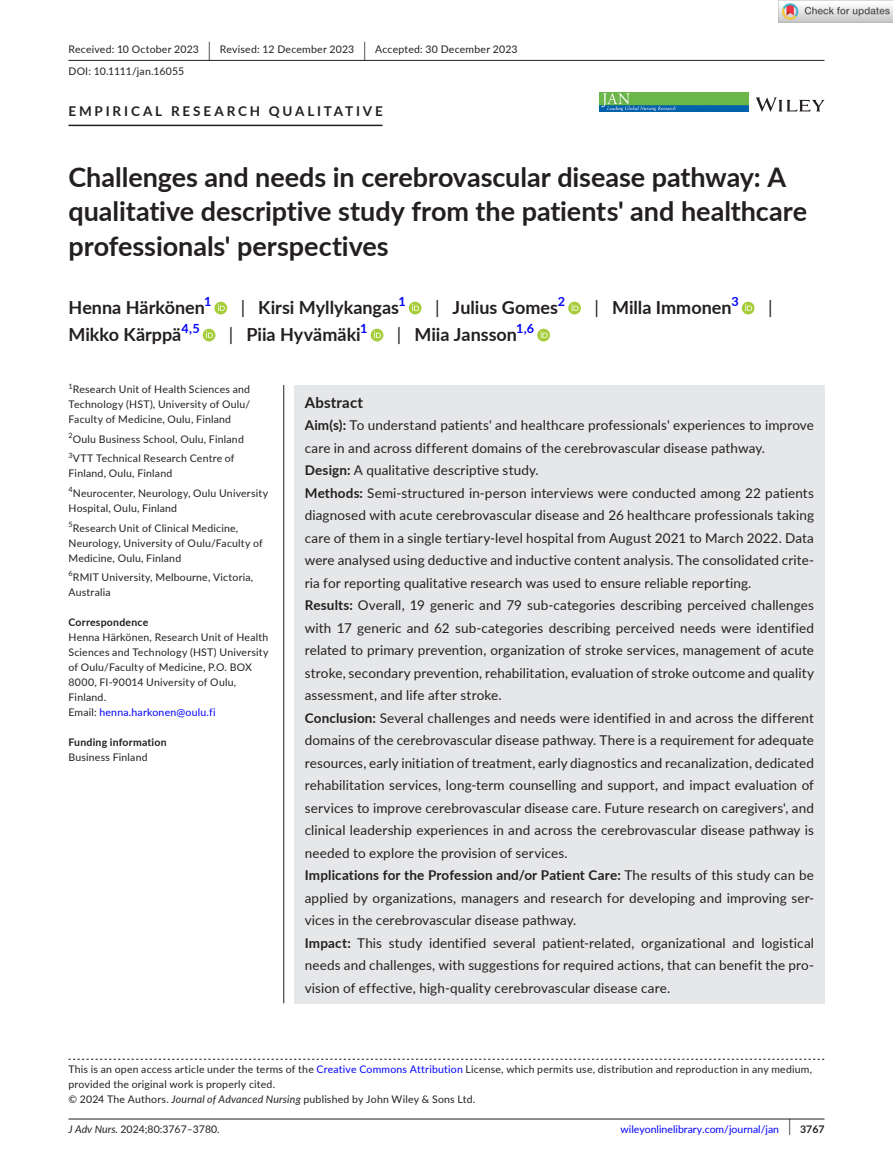
<style>
.page{position:relative;width:893px;height:1174px;background:#fff}
.page>*{position:absolute;margin:0;border:0;box-sizing:border-box;transform-origin:0 0}
.t1{font:700 27px/34.5px "Lato";letter-spacing:-.005em;color:#231f20}
.t2{font:700 18px "Lato";color:#231f20}
.t3{font:18px "Lato";color:#231f20}
.t4{font:700 15px "Lato";letter-spacing:.015em;color:#231f20}
.t5{font:13.5px/22.5px "Lato";letter-spacing:.01em;color:#231f20}
.t6{font:700 13.5px "Lato";letter-spacing:.21em;color:#231f20}
.t7{font:700 12.6px "Lato";color:#00f}
.t8{font:10.5px/15px "Lato";letter-spacing:.02em;color:#231f20}
.t9{font:10.5px "Lato";color:#00f}
.t10{font:700 10.5px "Lato";letter-spacing:.02em;color:#231f20}
.t11{font:10.5px "Lato";color:#231f20}
.t12{font:7.35px "Lato";color:#231f20}
.s1{font-size:19.65px}
.s2{font-weight:400}
.s3{color:#00f}
.s4{font-weight:700}
.s5{font-style:italic}
.s6{font-size:17.4px;color:#231f20}
.s7{font-weight:700;color:#231f20}
</style>
<div class="page">
<hr style="left:68px;top:1118px;width:756px;height:1px;background:#231f20">
<svg style="left:756px;top:97px;width:68px;height:15px"></svg>
<img style="left:599px;top:92px;width:149px;height:20px">
<hr style="left:68px;top:60px;width:756px;height:1px;background:#231f20">
<hr style="left:68px;top:125px;width:314px;height:1px;background:#231f20">
<div style="left:214px;top:302px;width:13px;height:12px;background:#a5cd39;border-radius:50%"></div>
<svg style="left:218px;top:304px;width:7px;height:7px"></svg>
<div style="left:409px;top:302px;width:12px;height:12px;background:#a5cd39;border-radius:50%"></div>
<svg style="left:412px;top:304px;width:7px;height:7px"></svg>
<svg style="left:568px;top:302px;width:13px;height:12px"></svg>
<svg style="left:572px;top:304px;width:6px;height:7px"></svg>
<div style="left:742px;top:302px;width:12px;height:12px;background:#a5cd39;border-radius:50%"></div>
<svg style="left:745px;top:304px;width:7px;height:7px"></svg>
<div style="left:203px;top:329px;width:12px;height:12px;background:#a5cd39;border-radius:50%"></div>
<svg style="left:206px;top:331px;width:7px;height:7px"></svg>
<div style="left:371px;top:329px;width:12px;height:12px;background:#a5cd39;border-radius:50%"></div>
<svg style="left:374px;top:331px;width:7px;height:7px"></svg>
<svg style="left:537px;top:329px;width:13px;height:12px"></svg>
<svg style="left:541px;top:331px;width:7px;height:7px"></svg>
<svg style="left:68px;top:1058px;width:756px;height:1px"></svg>
<div style="left:294px;top:385px;width:530px;height:618px;background:#e6e7e9"></div>
<hr style="left:283px;top:385px;width:1px;height:618px;background:#231f20">
<img style="left:779px;top:0;width:114px;height:23px">
<p class="t8" style="left:68px;top:38px;width:451px;line-height:21.8px">Received: 10 October 2023 <span class="s1">|</span> Revised: 12 December 2023 <span class="s1">|</span> Accepted: 30 December 2023<br>DOI: 10.1111/jan.16055</p>
<p class="t6" style="left:68px;top:101px;width:316px">EMPIRICAL RESEARCH QUALITATIVE</p>
<h1 class="t1" style="left:68px;top:159px;width:740px">Challenges and needs in cerebrovascular disease pathway: A qualitative descriptive study from the patients' and healthcare professionals' perspectives</h1>
<h2 class="t2" style="left:68px;top:295px;width:138px">Henna Härkönen</h2>
<p class="t7" style="left:204px;top:292px;width:9px">1</p>
<h2 class="t2" style="left:241px;top:295px;width:160px"><span class="s2">|</span> Kirsi Myllykangas</h2>
<p class="t7" style="left:398px;top:292px;width:9px">1</p>
<h2 class="t2" style="left:435px;top:295px;width:125px"><span class="s2">|</span> Julius Gomes</h2>
<p class="t7" style="left:558px;top:292px;width:9px">2</p>
<h2 class="t2" style="left:594px;top:295px;width:139px"><span class="s2">|</span> Milla Immonen</h2>
<p class="t7" style="left:731px;top:292px;width:9px">3</p>
<h2 class="t3" style="left:768px;top:295px;width:6px">|</h2>
<h2 class="t2" style="left:68px;top:322px;width:114px">Mikko Kärppä</h2>
<p class="t7" style="left:182px;top:319px;width:20px">4,5</p>
<h2 class="t2" style="left:229px;top:322px;width:133px"><span class="s2">|</span> Piia Hyvämäki</h2>
<p class="t7" style="left:360px;top:319px;width:9px">1</p>
<h2 class="t2" style="left:397px;top:322px;width:122px"><span class="s2">|</span> Miia Jansson</h2>
<p class="t7" style="left:516px;top:319px;width:20px">1,6</p>
<p class="t12" style="left:68px;top:381px;width:6px">1</p>
<p class="t8" style="left:68px;top:382px;width:183px;text-align:justify;text-indent:4px">Research Unit of Health Sciences and Technology (HST), University of Oulu/ Faculty of Medicine, Oulu, Finland</p>
<p class="t8" style="left:68px;top:429px;width:177px;line-height:19.5px"><sup>2</sup>Oulu Business School, Oulu, Finland<br><sup>3</sup>VTT Technical Research Centre of</p>
<p class="t8" style="left:68px;top:463px;width:201px;line-height:19.5px">Finland, Oulu, Finland<br><sup>4</sup>Neurocenter, Neurology, Oulu University</p>
<p class="t8" style="left:68px;top:498px;width:171px;line-height:19.5px">Hospital, Oulu, Finland<br><sup>5</sup>Research Unit of Clinical Medicine,</p>
<p class="t8" style="left:68px;top:535px;width:196px">Neurology, University of Oulu/Faculty of<br>Medicine, Oulu, Finland</p>
<p class="t8" style="left:68px;top:569px;width:186px"><sup>6</sup>RMIT University, Melbourne, Victoria,<br>Australia</p>
<p class="t10" style="left:68px;top:614px;width:81px">Correspondence</p>
<p class="t8" style="left:68px;top:629px;width:202px">Henna Härkönen, Research Unit of Health Sciences and Technology (HST) University of Oulu/Faculty of Medicine, P.O. BOX 8000, FI-90014 University of Oulu, Finland.<br>Email: <span class="s3">henna.harkonen@oulu.fi</span></p>
<p class="t10" style="left:68px;top:734px;width:100px">Funding information</p>
<p class="t8" style="left:68px;top:749px;width:81px">Business Finland</p>
<p class="t4" style="left:305px;top:391px;width:60px">Abstract</p>
<p class="t5" style="left:305px;top:413px;width:511px"><span class="s4">Aim(s):</span> To understand patients' and healthcare professionals' experiences to improve care in and across different domains of the cerebrovascular disease pathway.<br><span class="s4">Design:</span> A qualitative descriptive study.<br><span class="s4">Methods:</span> Semi-structured in-person interviews were conducted among 22 patients diagnosed with acute cerebrovascular disease and 26 healthcare professionals taking care of them in a single tertiary-level hospital from August 2021 to March 2022. Data were analysed using deductive and inductive content analysis. The consolidated crite&shy;ria for reporting qualitative research was used to ensure reliable reporting.<br><span class="s4">Results:</span> Overall, 19 generic and 79 sub-categories describing perceived challenges with 17 generic and 62 sub-categories describing perceived needs were identified related to primary prevention, organization of stroke services, management of acute stroke, secondary prevention, rehabilitation, evaluation of stroke outcome and quality assessment, and life after stroke.<br><span class="s4">Conclusion:</span> Several challenges and needs were identified in and across the different domains of the cerebrovascular disease pathway. There is a requirement for adequate resources, early initiation of treatment, early diagnostics and recanalization, dedicated rehabilitation services, long-term counselling and support, and impact evaluation of services to improve cerebrovascular disease care. Future research on caregivers', and clinical leadership experiences in and across the cerebrovascular disease pathway is needed to explore the provision of services.<br><span class="s4">Implications for the Profession and/or Patient Care:</span> The results of this study can be applied by organizations, managers and research for developing and improving ser&shy;vices in the cerebrovascular disease pathway.<br><span class="s4">Impact:</span> This study identified several patient-related, organizational and logistical needs and challenges, with suggestions for required actions, that can benefit the pro&shy;vision of effective, high-quality cerebrovascular disease care.</p>
<p class="t8" style="left:68px;top:1061px;width:745px">This is an open access article under the terms of the <span class="s3">Creative Commons Attribution</span> License, which permits use, distribution and reproduction in any medium, provided the original work is properly cited.<br>© 2024 The Authors. <span class="s5">Journal of Advanced Nursing</span> published by John Wiley &amp; Sons Ltd.</p>
<p class="t11" style="left:68px;top:1121px;width:153px"><span class="s5">J Adv Nurs.</span> 2024;80:3767–3780.</p>
<p class="t9" style="left:621px;top:1121px;width:205px">wileyonlinelibrary.com/journal/jan <span class="s6">|</span> <span class="s7">3767</span></p>
</div>
